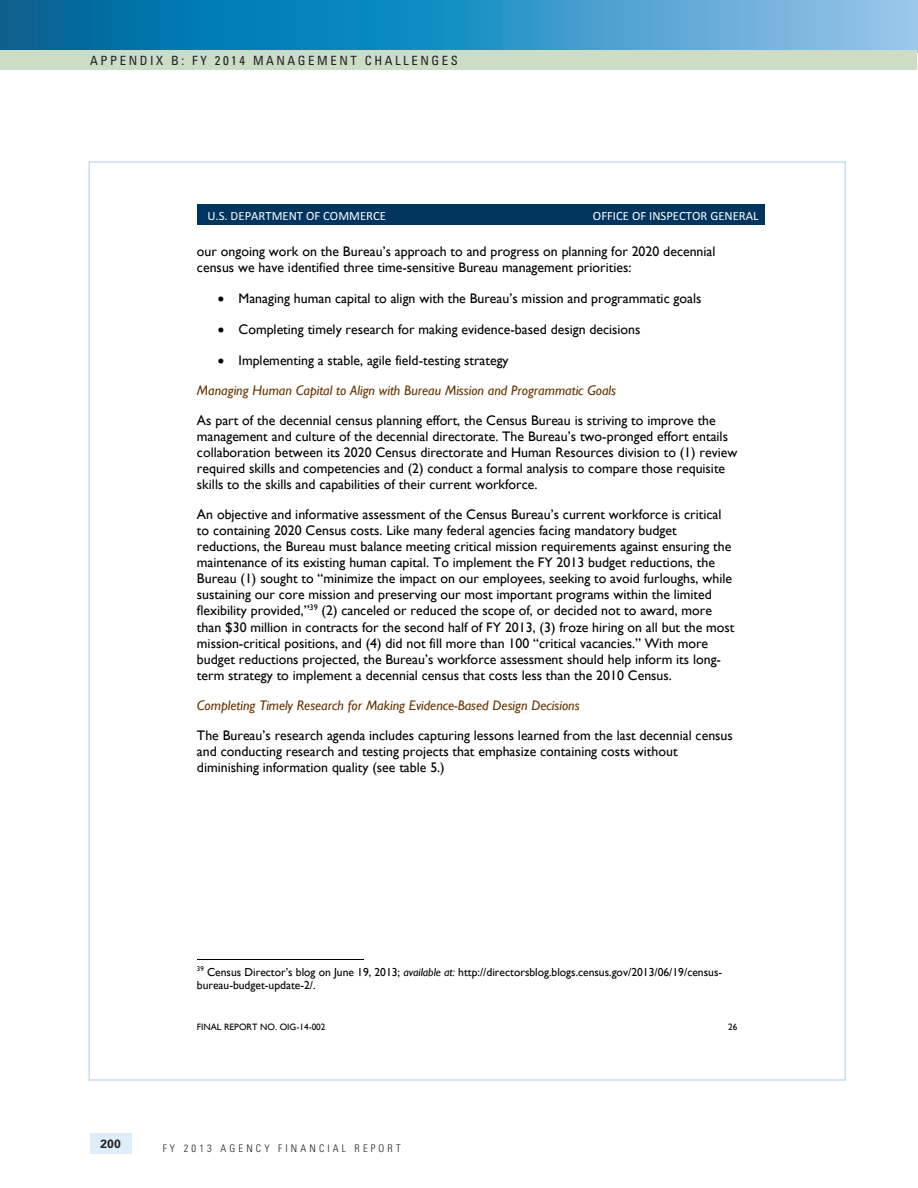
<style>
.page{position:relative;width:918px;height:1188px;background:#fff}
.page>*{position:absolute;margin:0;border:0;box-sizing:border-box;transform-origin:0 0}
.t1{font:13.8px/16px "Gill Sans";color:#000}
.t2{font:12.75px "Calibri";color:#fff}
.t3{font:condensed 12.75px "Univers LT Std";letter-spacing:.2em;color:#231f20}
.t4{font:700 12px "Univers LT Std";color:#231f20}
.t5{font:11.55px/13.5px "Gill Sans";color:#000}
.t6{font:300 condensed 10.5px "Univers LT Std";letter-spacing:.3em;color:#231f20}
.t7{font:9.15px "Gill Sans";letter-spacing:.005em;color:#000}
.s1{font-style:italic;color:#653300}
.s2{font-style:italic}
</style>
<div class="page">
<div style="left:198px;top:204px;width:567px;height:21px;background:#00355f"></div>
<hr style="left:197px;top:959px;width:166px;height:1px;background:#000">
<svg style="left:0;top:0;width:917px;height:50px;background:#3292c3"></svg>
<div style="left:90px;top:1133px;width:41px;height:21px;background:#dfedf8"></div>
<div style="left:0;top:50px;width:917px;height:19px;background:#ccdcc5"></div>
<p class="t3" style="left:90px;top:52px;width:369px">APPENDIX B: FY 2014 MANAGEMENT CHALLENGES</p>
<p class="t2" style="left:207px;top:208px;width:180px">U.S. DEPARTMENT OF COMMERCE</p>
<p class="t2" style="left:593px;top:208px;width:167px">OFFICE OF INSPECTOR GENERAL</p>
<p class="t1" style="left:197px;top:243px;width:520px">our ongoing work on the Bureau’s approach to and progress on planning for 2020 decennial census we have identified three time-sensitive Bureau management priorities:</p>
<p class="t1" style="left:218px;top:291px;width:485px">• Managing human capital to align with the Bureau’s mission and programmatic goals</p>
<p class="t1" style="left:218px;top:322px;width:424px">• Completing timely research for making evidence-based design decisions</p>
<p class="t1" style="left:197px;top:346px;width:520px;line-height:29.8px;text-indent:21px">• Implementing a stable, agile field-testing strategy<br><span class="s1">Managing Human Capital to Align with Bureau Mission and Programmatic Goals<br></span>As part of the decennial census planning effort, the Census Bureau is striving to improve the</p>
<p class="t1" style="left:197px;top:428px;width:542px">management and culture of the decennial directorate. The Bureau’s two-pronged effort entails collaboration between its 2020 Census directorate and Human Resources division to (1) review required skills and competencies and (2) conduct a formal analysis to compare those requisite skills to the skills and capabilities of their current workforce.</p>
<p class="t1" style="left:197px;top:507px;width:539px">An objective and informative assessment of the Census Bureau’s current workforce is critical to containing 2020 Census costs. Like many federal agencies facing mandatory budget reductions, the Bureau must balance meeting critical mission requirements against ensuring the maintenance of its existing human capital. To implement the FY 2013 budget reductions, the Bureau (1) sought to “minimize the impact on our employees, seeking to avoid furloughs, while sustaining our core mission and preserving our most important programs within the limited flexibility provided,”<sup>39</sup> (2) canceled or reduced the scope of, or decided not to award, more than $30 million in contracts for the second half of FY 2013, (3) froze hiring on all but the most mission-critical positions, and (4) did not fill more than 100 “critical vacancies.” With more budget reductions projected, the Bureau’s workforce assessment should help inform its long&shy;term strategy to implement a decennial census that costs less than the 2010 Census.</p>
<p class="t1" style="left:197px;top:690px;width:537px;line-height:30px"><span class="s1">Completing Timely Research for Making Evidence-Based Design Decisions<br></span>The Bureau’s research agenda includes capturing lessons learned from the last decennial census</p>
<p class="t1" style="left:197px;top:743px;width:482px">and conducting research and testing projects that emphasize containing costs without diminishing information quality (see table 5.)</p>
<p class="t5" style="left:197px;top:965px;width:527px"><sup>39</sup> Census Director’s blog on June 19, 2013; <span class="s2">available at:</span> http://directorsblog.blogs.census.gov/2013/06/19/census&shy;bureau-budget-update-2/.</p>
<p class="t7" style="left:197px;top:1021px;width:130px">FINAL REPORT NO. OIG-14-002</p>
<p class="t7" style="left:728px;top:1021px;width:11px">26</p>
<p class="t4" style="left:100px;top:1136px;width:22px">200</p>
<p class="t6" style="left:163px;top:1142px;width:239px">FY 2013 AGENCY FINANCIAL REPORT</p>
</div>
